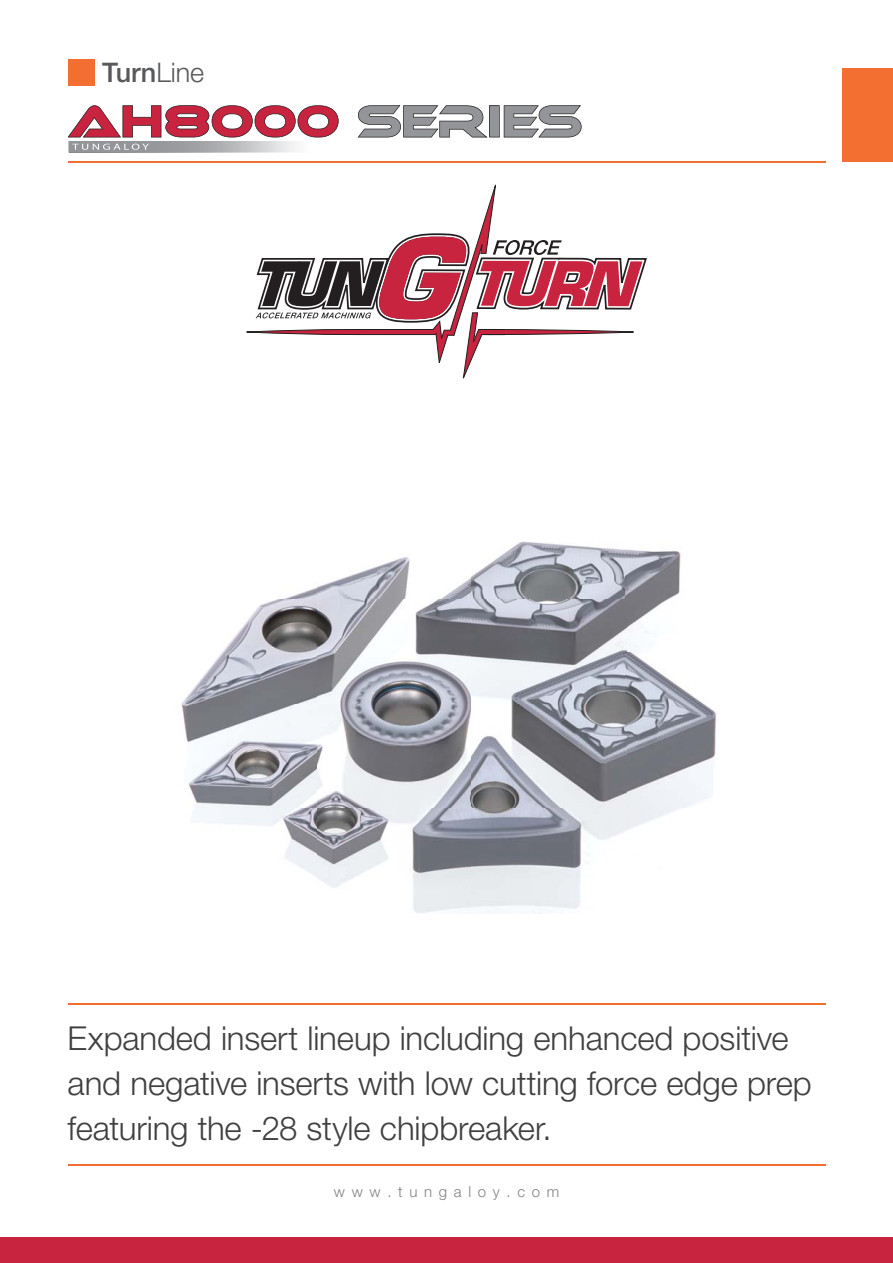
<style>
.page{position:relative;width:893px;height:1263px;background:#fff}
.page>*{position:absolute;margin:0;border:0;box-sizing:border-box;transform-origin:0 0}
.t1{font:300 33px/45px "Helvetica Neue LTW1 G";letter-spacing:-.005em;color:#404041}
.t2{font:500 27px "Helvetica Neue LTW1 G";color:#58595b}
.t3{font:300 15px "Helvetica Neue LTW1 G";letter-spacing:.445em;color:#808285}
.s1{font-weight:300}
</style>
<div class="page">
<div style="left:842px;top:68px;width:50px;height:94px;background:#f36f31"></div>
<div style="left:0;top:1237px;width:892px;height:26px;background:#c9243f"></div>
<img style="left:181px;top:541px;width:535px;height:372px">
<hr style="left:68px;top:162px;width:757px;height:1px;background:#f36f31">
<svg style="left:246px;top:184px;width:401px;height:195px"></svg>
<img style="left:69px;top:142px;width:237px;height:10px">
<svg style="left:72px;top:144px;width:77px;height:6px"></svg>
<svg style="left:68px;top:105px;width:270px;height:32px"></svg>
<svg style="left:358px;top:105px;width:223px;height:32px"></svg>
<hr style="left:68px;top:1165px;width:757px;height:1px;background:#f36f31">
<hr style="left:68px;top:1003px;width:757px;height:1px;background:#f36f31">
<div style="left:68px;top:60px;width:27px;height:26px;background:#f36f31"></div>
<p class="t2" style="left:102px;top:63px;width:104px">Turn<span class="s1">Line</span></p>
<p class="t1" style="left:68px;top:1020px;width:745px">Expanded insert lineup including enhanced positive and negative inserts with low cutting force edge prep featuring the -28 style chipbreaker.</p>
<p class="t3" style="left:334px;top:1186px;width:227px">www.tungaloy.com</p>
</div>
